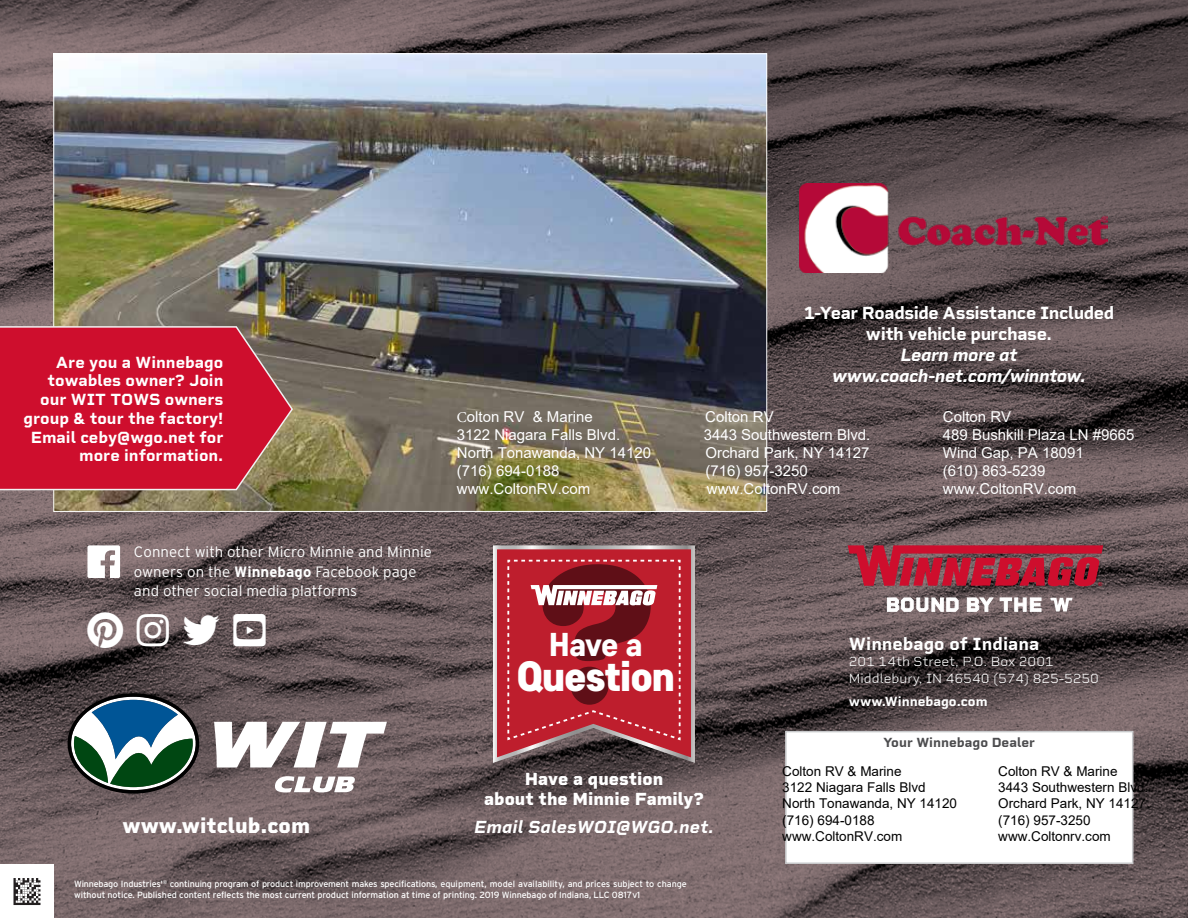
<style>
.page{position:relative;width:1188px;height:918px;background:#fff}
.page>*{position:absolute;margin:0;border:0;box-sizing:border-box;transform-origin:0 0}
.t1{font:900 42.3px "Core Sans D75";letter-spacing:-.035em;color:#fff}
.t2{font:36.9px "Font Awesome 5 Brands";color:#fff}
.t3{font:800 33px "Core Sans D65";color:#fff}
.t4{font:800 21.6px "Rigid Square";color:#fff}
.t5{font:700 18px/21px "Rigid Square";letter-spacing:-.02em;color:#fff;text-align:center}
.t6{font:italic 700 18px/21px "Rigid Square";letter-spacing:-.03em;color:#fff;text-align:center}
.t7{font:700 18px "Rigid Square";color:#fff}
.t8{font:800 17.85px/20.2px "Rigid Square";color:#fff;text-align:center}
.t9{font:italic 700 17.85px "Rigid Square";color:#fff}
.t10{font:700 16.5px/18.8px "Rigid Square";color:#fff;text-align:right}
.t11{font:15px "Arial";color:#fff}
.t12{font:300 15px/19.5px "Interstate";letter-spacing:.005em;color:#fff}
.t13{font:13.5px "Arial";color:#000}
.t14{font:300 13.5px/16.5px "Rigid Square";color:#fff}
.t15{font:700 13.5px "Rigid Square";color:#4d4d4f}
.t16{font:700 13.5px "Rigid Square";color:#fff}
.t17{font:9px/10.5px "Interstate";letter-spacing:-.01em;color:#fff}
.s1{font-weight:700}
.s2{font-family:"Minion Pro"}
</style>
<div class="page">
<img style="left:0;top:0;width:1188px;height:918px">
<div style="left:785px;top:731px;width:348px;height:133px;background:#fff;border:2px solid #c7c8ca"></div>
<svg style="left:493px;top:545px;width:202px;height:218px;background:#9f9b9b"></svg>
<svg style="left:495px;top:547px;width:198px;height:213px;background:#ab333e"></svg>
<svg style="left:275px;top:776px;width:80px;height:16px"></svg>
<svg style="left:68px;top:693px;width:131px;height:101px"></svg>
<svg style="left:214px;top:722px;width:173px;height:46px"></svg>
<svg style="left:887px;top:598px;width:71px;height:14px"></svg>
<svg style="left:967px;top:598px;width:26px;height:14px"></svg>
<svg style="left:1000px;top:598px;width:41px;height:14px"></svg>
<svg style="left:1050px;top:598px;width:23px;height:14px"></svg>
<svg style="left:848px;top:545px;width:255px;height:41px;background:#a9263b"></svg>
<svg style="left:87px;top:545px;width:33px;height:33px"></svg>
<div style="left:0;top:864px;width:54px;height:54px;background:#fff"></div>
<svg style="left:14px;top:878px;width:27px;height:27px"></svg>
<img style="left:55px;top:55px;width:710px;height:455px">
<svg style="left:0;top:325px;width:294px;height:166px;background:#c61d35"></svg>
<img style="left:799px;top:183px;width:309px;height:89px">
<svg style="left:87px;top:612px;width:36px;height:36px"></svg>
<svg style="left:137px;top:614px;width:32px;height:32px"></svg>
<svg style="left:183px;top:615px;width:37px;height:30px"></svg>
<svg style="left:233px;top:614px;width:33px;height:32px"></svg>
<h3 class="t10" style="left:24px;top:353px;width:201px">Are you a Winnebago towables owner? Join our WIT TOWS owners group &amp; tour the factory!<br>Email ceby@wgo.net for more information.</h3>
<h3 class="t12" style="left:134px;top:542px;width:299px">Connect with other Micro Minnie and Minnie owners on the <span class="s1">Winnebago</span> Facebook page and other social media platforms</h3>
<h2 class="t2" style="left:137px;top:611px;width:84px">■▲▼ ▼▼</h2>
<h3 class="t4" style="left:123px;top:812px;width:189px">www.witclub.com</h3>
<h3 class="t5" style="left:804px;top:302px;width:312px">1-Year Roadside Assistance Included with vehicle purchase.</h3>
<h3 class="t6" style="left:832px;top:344px;width:255px">Learn more at www.coach-net.com/winntow.</h3>
<h3 class="t11" style="left:457px;top:406px;width:137px"><span class="s2">C</span>olton RV &amp; Marine</h3>
<h3 class="t11" style="left:705px;top:406px;width:70px">Colton RV</h3>
<h3 class="t11" style="left:943px;top:406px;width:70px">Colton RV</h3>
<h3 class="t11" style="left:457px;top:424px;width:165px">3122 Niagara Falls Blvd.</h3>
<h3 class="t11" style="left:704px;top:424px;width:168px">3443 Southwestern Blvd.</h3>
<h3 class="t11" style="left:943px;top:424px;width:193px">489 Bushkill Plaza LN #9665</h3>
<h3 class="t11" style="left:457px;top:442px;width:196px">North Tonawanda, NY 14120</h3>
<h3 class="t11" style="left:705px;top:442px;width:166px">Orchard Park, NY 14127</h3>
<h3 class="t11" style="left:943px;top:442px;width:142px">Wind Gap, PA 18091</h3>
<h3 class="t11" style="left:457px;top:460px;width:104px">(716) 694-0188</h3>
<h3 class="t11" style="left:705px;top:460px;width:104px">(716) 957-3250</h3>
<h3 class="t11" style="left:943px;top:460px;width:104px">(610) 863-5239</h3>
<h3 class="t11" style="left:457px;top:478px;width:135px">www.ColtonRV.com</h3>
<h3 class="t11" style="left:707px;top:478px;width:135px">www.ColtonRV.com</h3>
<h3 class="t11" style="left:943px;top:478px;width:135px">www.ColtonRV.com</h3>
<h3 class="t3" style="left:549px;top:623px;width:95px">Have a</h3>
<h1 class="t1" style="left:516px;top:649px;width:160px">Question</h1>
<h3 class="t8" style="left:484px;top:769px;width:221px">Have a question<br>about the Minnie Family?</h3>
<h3 class="t9" style="left:474px;top:816px;width:241px">Email SalesWOI@WGO.net.</h3>
<h3 class="t7" style="left:849px;top:633px;width:192px">Winnebago of Indiana</h3>
<h3 class="t14" style="left:849px;top:653px;width:252px">201 14th Street, P.O. Box 2001<br>Middlebury, IN 46540 (574) 825-5250</h3>
<h3 class="t16" style="left:849px;top:693px;width:140px">www.Winnebago.com</h3>
<h3 class="t15" style="left:883px;top:734px;width:153px">Your Winnebago Dealer</h3>
<h3 class="t13" style="left:782px;top:762px;width:121px">Colton RV &amp; Marine</h3>
<h3 class="t13" style="left:998px;top:762px;width:121px">Colton RV &amp; Marine</h3>
<h3 class="t13" style="left:782px;top:778px;width:145px">3122 Niagara Falls Blvd</h3>
<h3 class="t13" style="left:998px;top:778px;width:152px">3443 Southwestern Blvd.</h3>
<h3 class="t13" style="left:782px;top:794px;width:176px">North Tonawanda, NY 14120</h3>
<h3 class="t13" style="left:998px;top:794px;width:149px">Orchard Park, NY 14127</h3>
<h3 class="t13" style="left:782px;top:811px;width:94px">(716) 694-0188</h3>
<h3 class="t13" style="left:998px;top:811px;width:94px">(716) 957-3250</h3>
<h3 class="t13" style="left:782px;top:827px;width:122px">www.ColtonRV.com</h3>
<h3 class="t13" style="left:998px;top:827px;width:114px">www.Coltonrv.com</h3>
<p class="t17" style="left:74px;top:879px;width:614px">Winnebago Industries'<sup>®</sup> continuing program of product improvement makes specifications, equipment, model availability, and prices subject to change without notice. Published content reflects the most current product information at time of printing. 2019 Winnebago of Indiana, LLC 0817v1</p>
</div>
